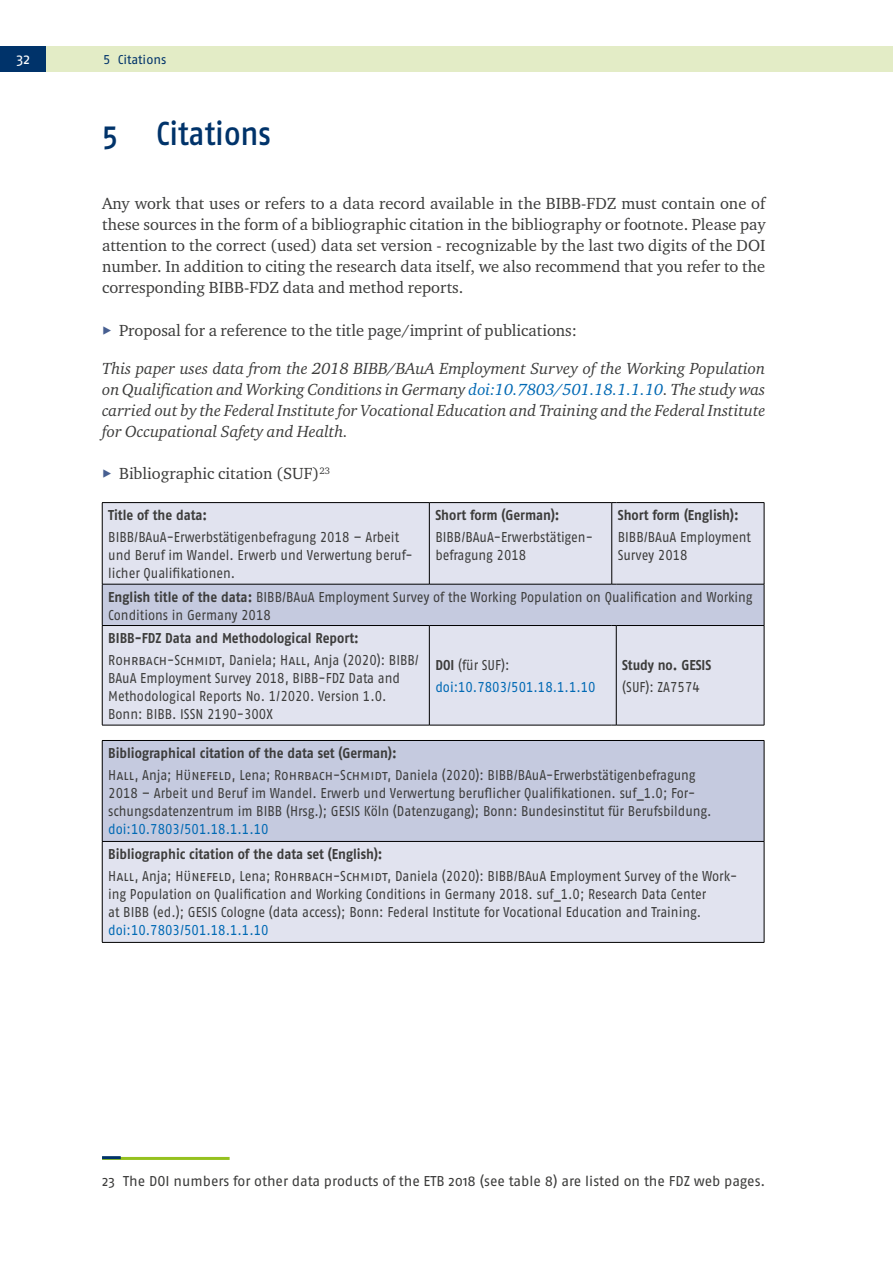
<style>
.page{position:relative;width:893px;height:1263px;background:#fff}
.page>*{position:absolute;margin:0;border:0;box-sizing:border-box;transform-origin:0 0}
.id245{font:500 33px "Fago Pro";color:#00336a;scale:.9 1}
.id240{font:16.5px/21px "Charter ITC Pro";color:#3c3c3b;text-align:justify}
.id240-2{font:italic 16.5px/21px "Charter ITC Pro";color:#3c3c3b;text-align:justify}
.id253{font:16.5px "Charter ITC Pro";color:#3c3c3b}
.t1{font:15px "Fago Pro";color:#fff}
.id247{font:14.25px/18px "Fago Pro";color:#3c3c3b;scale:.9 1}
.id247-2{font:700 14.25px "Fago Pro";color:#3c3c3b;scale:.9 1}
.id256{font:14.25px "Fago Pro";color:#3c3c3b}
.id247-3{font:14.25px "Fago Pro";color:#0069b4;scale:.9 1}
.t2{font:12.75px "Fago Pro";color:#00336a}
.s1{font-family:"Fago Pro";font-weight:500;font-size:15px;color:#475f91}
.s2{color:#0069b4}
.s3{font-weight:700}
</style>
<div class="page">
<div style="left:46px;top:46px;width:847px;height:26px;background:#e3ecc6"></div>
<div style="left:0;top:46px;width:46px;height:26px;background:#00336a"></div>
<div style="left:103px;top:503px;width:661px;height:222px;background:#e1e3ef"></div>
<div style="left:102px;top:584px;width:662px;height:41px;background:#c5cadf"></div>
<hr style="left:102px;top:502px;width:327px;height:1px;background:#000">
<hr style="left:102px;top:503px;width:1px;height:81px;background:#000">
<hr style="left:429px;top:502px;width:183px;height:1px;background:#000">
<hr style="left:429px;top:503px;width:1px;height:81px;background:#000">
<hr style="left:611px;top:503px;width:1px;height:81px;background:#000">
<hr style="left:616px;top:502px;width:148px;height:1px;background:#000">
<hr style="left:764px;top:503px;width:1px;height:81px;background:#000">
<hr style="left:102px;top:584px;width:327px;height:1px;background:#000">
<hr style="left:102px;top:584px;width:1px;height:41px;background:#000">
<hr style="left:429px;top:584px;width:183px;height:1px;background:#000">
<hr style="left:616px;top:584px;width:148px;height:1px;background:#000">
<hr style="left:764px;top:584px;width:1px;height:41px;background:#000">
<hr style="left:102px;top:625px;width:327px;height:1px;background:#000">
<hr style="left:102px;top:626px;width:1px;height:99px;background:#000">
<hr style="left:429px;top:625px;width:183px;height:1px;background:#000">
<hr style="left:429px;top:626px;width:1px;height:99px;background:#000">
<hr style="left:616px;top:625px;width:148px;height:1px;background:#000">
<hr style="left:616px;top:626px;width:1px;height:99px;background:#000">
<hr style="left:764px;top:626px;width:1px;height:99px;background:#000">
<hr style="left:102px;top:725px;width:327px;height:1px;background:#000">
<hr style="left:429px;top:725px;width:183px;height:1px;background:#000">
<hr style="left:616px;top:725px;width:148px;height:1px;background:#000">
<div style="left:102px;top:740px;width:662px;height:101px;background:#c5cadf"></div>
<div style="left:102px;top:841px;width:662px;height:101px;background:#e1e3ef"></div>
<hr style="left:102px;top:740px;width:662px;height:1px;background:#000">
<hr style="left:102px;top:741px;width:1px;height:100px;background:#000">
<hr style="left:764px;top:741px;width:1px;height:100px;background:#000">
<hr style="left:102px;top:841px;width:662px;height:1px;background:#000">
<hr style="left:102px;top:842px;width:1px;height:100px;background:#000">
<hr style="left:764px;top:842px;width:1px;height:100px;background:#000">
<hr style="left:102px;top:942px;width:662px;height:1px;background:#000">
<hr style="left:102px;top:1157px;width:128px;height:3px;background:#95c11f">
<hr style="left:102px;top:1156px;width:19px;height:3px;background:#00336a">
<p class="t1" style="left:16px;top:50px;width:15px">32</p>
<p class="t2" style="left:103px;top:52px;width:65px">5 Citations</p>
<h1 class="id245" style="left:102px;top:114px;width:189px">5 Citations</h1>
<p class="id240" style="left:102px;top:192px;width:666px">Any work that uses or refers to a data record available in the BIBB-FDZ must contain one of these sources in the form of a bibliographic citation in the bibliography or footnote. Please pay attention to the correct (used) data set version - recognizable by the last two digits of the DOI number. In addition to citing the research data itself, we also recommend that you refer to the corresponding BIBB-FDZ data and method reports.</p>
<p class="id253" style="left:102px;top:320px;width:477px"><span class="s1">▶</span> Proposal for a reference to the title page/imprint of publications:</p>
<p class="id240-2" style="left:102px;top:357px;width:665px">This paper uses data from the 2018 BIBB/BAuA Employment Survey of the Working Population on Qualification and Working Conditions in Germany <span class="s2">doi:10.7803/501.18.1.1.10</span>. The study was carried out by the Federal Institute for Vocational Education and Training and the Federal Institute for Occupational Safety and Health.</p>
<p class="id253" style="left:102px;top:463px;width:230px"><span class="s1">▶</span> Bibliographic citation (SUF)<sup>23</sup></p>
<p class="id247-2" style="left:108px;top:506px;width:112px">Title of the data:</p>
<p class="id247" style="left:108px;top:528px;width:340px">BIBB/BAuA-Erwerbstätigenbefragung 2018 – Arbeit und Beruf im Wandel. Erwerb und Verwertung beruf&shy;licher Qualifikationen.</p>
<p class="id247-2" style="left:618px;top:506px;width:136px">Short form (English):</p>
<p class="id247" style="left:618px;top:528px;width:150px">BIBB/BAuA Employment<br>Survey 2018</p>
<p class="id247" style="left:108px;top:587px;width:717px"><span class="s3">English title of the data:</span> BIBB/BAuA Employment Survey of the Working Population on Qualification and Working<br>Conditions in Germany 2018</p>
<p class="id247-2" style="left:108px;top:629px;width:280px">BIBB-FDZ Data and Methodological Report:</p>
<p class="id247" style="left:108px;top:651px;width:347px">Rohrbach-Schmidt, Daniela; Hall, Anja (2020): BIBB/ BAuA Employment Survey 2018, BIBB-FDZ Data and Methodological Reports No. 1/2020. Version 1.0.<br>Bonn: BIBB. ISSN 2190-300X</p>
<p class="id247" style="left:435px;top:656px;width:84px"><span class="s3">DOI</span> (für SUF):</p>
<p class="id247-2" style="left:435px;top:506px;width:140px">Short form (German):</p>
<p class="id247" style="left:435px;top:528px;width:177px">BIBB/BAuA-Erwerbstätigen&shy;befragung 2018</p>
<p class="id247-2" style="left:622px;top:656px;width:100px">Study no. GESIS</p>
<p class="id247" style="left:622px;top:678px;width:88px">(SUF): ZA7574</p>
<p class="id247-3" style="left:435px;top:678px;width:180px">doi:10.7803/501.18.1.1.10</p>
<p class="id247-2" style="left:108px;top:744px;width:322px">Bibliographical citation of the data set (German):</p>
<p class="id247" style="left:108px;top:766px;width:672px">Hall, Anja; Hünefeld, Lena; Rohrbach-Schmidt, Daniela (2020): BIBB/BAuA-Erwerbstätigenbefragung 2018 – Arbeit und Beruf im Wandel. Erwerb und Verwertung beruflicher Qualifikationen. suf_1.0; For&shy;schungsdatenzentrum im BIBB (Hrsg.); GESIS Köln (Datenzugang); Bonn: Bundesinstitut für Berufsbildung. <span class="s2">doi:10.7803/501.18.1.1.10</span></p>
<p class="id247-2" style="left:108px;top:845px;width:306px">Bibliographic citation of the data set (English):</p>
<p class="id247" style="left:108px;top:867px;width:700px">Hall, Anja; Hünefeld, Lena; Rohrbach-Schmidt, Daniela (2020): BIBB/BAuA Employment Survey of the Work&shy;ing Population on Qualification and Working Conditions in Germany 2018. suf_1.0; Research Data Center<br>at BIBB (ed.); GESIS Cologne (data access); Bonn: Federal Institute for Vocational Education and Training. <span class="s2">doi:10.7803/501.18.1.1.10</span></p>
<p class="id256" style="left:102px;top:1173px;width:665px">23 The DOI numbers for other data products of the ETB 2018 (see table 8) are listed on the FDZ web pages.</p>
</div>
